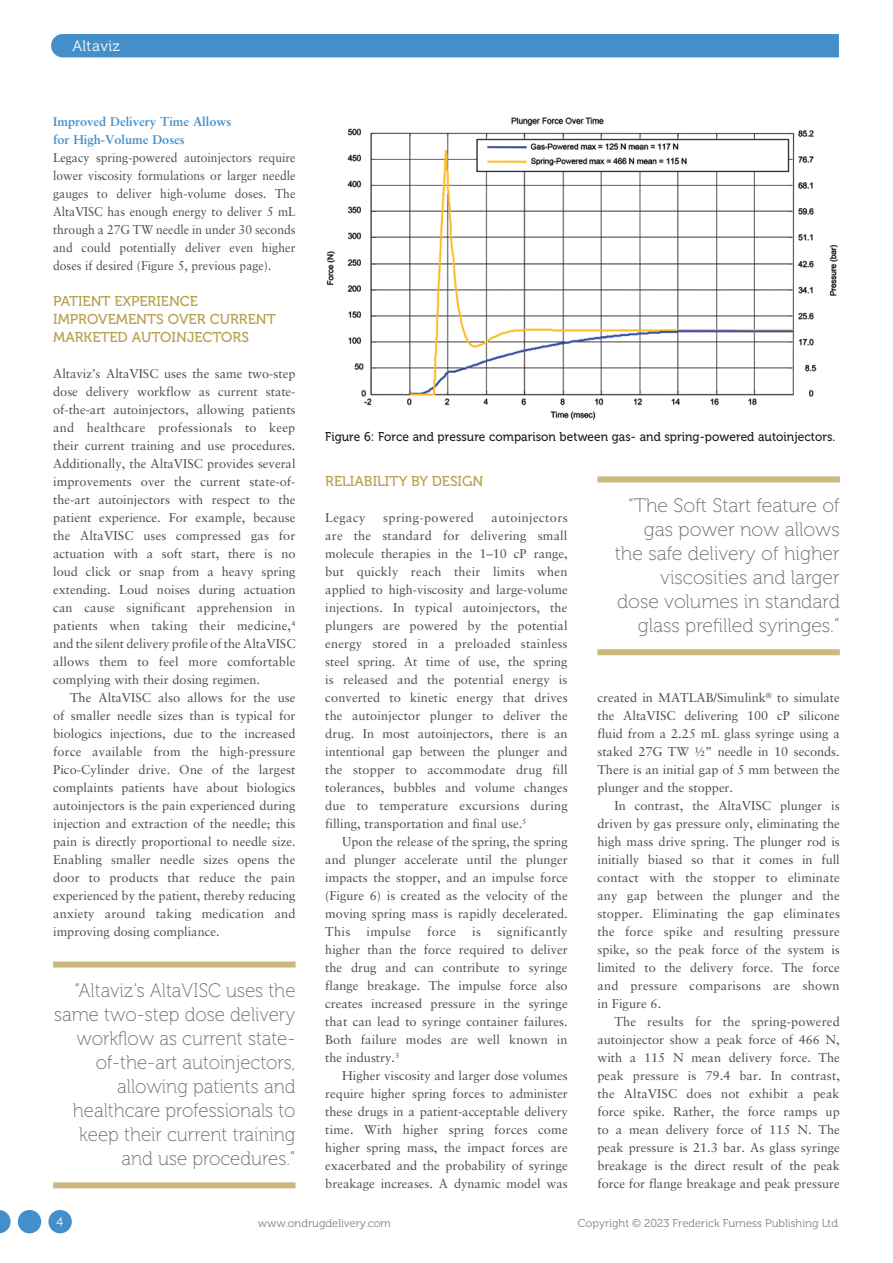
<style>
.page{position:relative;width:893px;height:1263px;background:#fff}
.page>*{position:absolute;margin:0;border:0;box-sizing:border-box;transform-origin:0 0}
.MF_pullquote{font:19.5px/24px "Museo 100";color:#6c6d70;text-align:right;scale:.96 1}
.MF_pullquote-2{font:19.5px/24px "Museo 100";color:#6c6d70;text-align:right}
.t1{font:15px "Museo 300";letter-spacing:.025em;color:#fff}
.MF_Xhead{font:14.25px/18px "Museo 500";color:#b6a04f}
.MF_body{font:12.75px/18px "Sabon LT Std";color:#4b4c4d;text-align:justify}
.MF_body_no_indent{font:12.75px/18px "Sabon LT Std";color:#4b4c4d;text-align:justify}
.MF_body_no_indent-2{font:12.75px/18px "Sabon LT Std";color:#4b4c4d;text-align:justify;scale:.95 1}
.MF_Captions{font:12.75px "Museo 500";letter-spacing:.005em;color:#231f20;scale:.93 1}
.MF_subhead{font:700 12.75px/18px "Sabon LT Std";color:#448fc9}
.MF_body_no_indent-3{font:12.75px "Sabon LT Std";letter-spacing:.03em;color:#4b4c4d}
.MF_body-2{font:12.75px "Sabon LT Std";letter-spacing:.025em;color:#4b4c4d}
.t2{font:12px "Museo 300";color:#fff}
.t3{font:11.25px "Museo 300";color:#808285}
</style>
<div class="page">
<div style="left:51px;top:34px;width:788px;height:23px;background:#448fc9"></div>
<div style="left:53px;top:961px;width:243px;height:6px;background:#cab87e"></div>
<div style="left:53px;top:1182px;width:243px;height:6px;background:#cab87e"></div>
<div style="left:597px;top:476px;width:243px;height:6px;background:#cab87e"></div>
<div style="left:597px;top:649px;width:243px;height:6px;background:#cab87e"></div>
<img style="left:326px;top:117px;width:512px;height:303px">
<div style="left:48px;top:1210px;width:24px;height:23px;background:#448fc9;border-radius:50%"></div>
<div style="left:18px;top:1210px;width:23px;height:23px;background:#448fc9;border-radius:50%"></div>
<svg style="left:0;top:1210px;width:11px;height:23px"></svg>
<p class="t1" style="left:72px;top:37px;width:49px">Altaviz</p>
<p class="MF_subhead" style="left:53px;top:112px;width:180px">Improved Delivery Time Allows for High-Volume Doses</p>
<p class="MF_body_no_indent-2" style="left:53px;top:148px;width:257px">Legacy spring-powered autoinjectors require lower viscosity formulations or larger needle gauges to deliver high-volume doses. The AltaVISC has enough energy to deliver 5 mL through a 27G TW needle in under 30 seconds and could potentially deliver even higher doses if desired (Figure 5, previous page).</p>
<p class="MF_Xhead" style="left:53px;top:292px;width:224px">PATIENT EXPERIENCE<br>IMPROVEMENTS OVER CURRENT<br>MARKETED AUTOINJECTORS</p>
<p class="MF_body_no_indent" style="left:53px;top:364px;width:244px">Altaviz’s AltaVISC uses the same two-step dose delivery workflow as current state&shy;of-the-art autoinjectors, allowing patients and healthcare professionals to keep their current training and use procedures.<br>Additionally, the AltaVISC provides several improvements over the current state-of&shy;the-art autoinjectors with respect to the patient experience. For example, because the AltaVISC uses compressed gas for actuation with a soft start, there is no loud click or snap from a heavy spring extending. Loud noises during actuation can cause significant apprehension in patients when taking their medicine,<sup>4 </sup>and the silent delivery profile of the AltaVISC allows them to feel more comfortable complying with their dosing regimen.</p>
<p class="MF_body" style="left:53px;top:688px;width:244px;text-indent:17px">The AltaVISC also allows for the use of smaller needle sizes than is typical for biologics injections, due to the increased force available from the high-pressure Pico-Cylinder drive. One of the largest complaints patients have about biologics autoinjectors is the pain experienced during injection and extraction of the needle; this pain is directly proportional to needle size.<br>Enabling smaller needle sizes opens the door to products that reduce the pain experienced by the patient, thereby reducing anxiety around taking medication and improving dosing compliance.</p>
<p class="MF_pullquote" style="left:54px;top:979px;width:253px">“Altaviz’s AltaVISC uses the same two-step dose delivery workflow as current state&shy;of-the-art autoinjectors, allowing patients and healthcare professionals to keep their current training and use procedures.”</p>
<p class="MF_Captions" style="left:325px;top:430px;width:550px">Figure 6: Force and pressure comparison between gas- and spring-powered autoinjectors.</p>
<p class="MF_Xhead" style="left:325px;top:472px;width:160px">RELIABILITY BY DESIGN</p>
<p class="MF_body_no_indent" style="left:325px;top:508px;width:42px">Legacy</p>
<p class="MF_body_no_indent-3" style="left:383px;top:510px;width:92px">spring-powered</p>
<p class="MF_body_no_indent" style="left:325px;top:508px;width:244px;text-indent:166px">autoinjectors are the standard for delivering small molecule therapies in the 1–10 cP range, but quickly reach their limits when applied to high-viscosity and large-volume injections. In typical autoinjectors, the plungers are powered by the potential energy stored in a preloaded stainless steel spring. At time of use, the spring is released and the potential energy is converted to kinetic energy that drives the autoinjector plunger to deliver the drug. In most autoinjectors, there is an intentional gap between the plunger and the stopper to accommodate drug fill tolerances, bubbles and volume changes due to temperature excursions during filling, transportation and final use.<sup>5</sup></p>
<p class="MF_body" style="left:325px;top:832px;width:244px;text-indent:17px">Upon the release of the spring, the spring and plunger accelerate until the plunger impacts the stopper, and an impulse force (Figure 6) is created as the velocity of the moving spring mass is rapidly decelerated.<br>This</p>
<p class="MF_body" style="left:325px;top:922px;width:244px;text-indent:172px">significantly higher than the force required to deliver the drug and can contribute to syringe flange breakage. The impulse force also creates increased pressure in the syringe that can lead to syringe container failures.<br>Both failure modes are well known in the industry.<sup>3</sup></p>
<p class="MF_body" style="left:325px;top:1066px;width:244px;text-indent:17px">Higher viscosity and larger dose volumes require higher spring forces to administer these drugs in a patient-acceptable delivery time. With higher spring forces come higher spring mass, the impact forces are exacerbated and the probability of syringe breakage increases. A dynamic model was</p>
<p class="MF_body-2" style="left:366px;top:924px;width:46px">impulse</p>
<p class="MF_body" style="left:427px;top:922px;width:30px">force</p>
<p class="MF_body" style="left:472px;top:922px;width:10px">is</p>
<p class="MF_pullquote-2" style="left:615px;top:494px;width:227px">“The Soft Start feature of gas power now allows the safe delivery of higher viscosities and larger dose volumes in standard glass prefilled syringes.”</p>
<p class="MF_body" style="left:597px;top:688px;width:244px">created in MATLAB/Simulink<sup>®</sup> to simulate the AltaVISC delivering 100 cP silicone fluid from a 2.25 mL glass syringe using a staked 27G TW ½” needle in 10 seconds.<br>There is an initial gap of 5 mm between the plunger and the stopper.</p>
<p class="MF_body" style="left:597px;top:796px;width:244px;text-indent:17px">In contrast, the AltaVISC plunger is driven by gas pressure only, eliminating the high mass drive spring. The plunger rod is initially biased so that it comes in full contact with the stopper to eliminate any gap between the plunger and the stopper. Eliminating the gap eliminates the force spike and resulting pressure spike, so the peak force of the system is limited to the delivery force. The force and pressure comparisons are shown in Figure 6.</p>
<p class="MF_body" style="left:597px;top:1012px;width:244px;text-indent:17px">The results for the spring-powered autoinjector show a peak force of 466 N, with a 115 N mean delivery force. The peak pressure is 79.4 bar. In contrast, the AltaVISC does not exhibit a peak force spike. Rather, the force ramps up to a mean delivery force of 115 N. The peak pressure is 21.3 bar. As glass syringe breakage is the direct result of the peak force for flange breakage and peak pressure</p>
<p class="t2" style="left:57px;top:1215px;width:8px">4</p>
<p class="t3" style="left:258px;top:1217px;width:135px">www.ondrugdelivery.com</p>
<p class="t3" style="left:578px;top:1217px;width:262px">Copyright © 2023 Frederick Furness Publishing Ltd</p>
</div>
